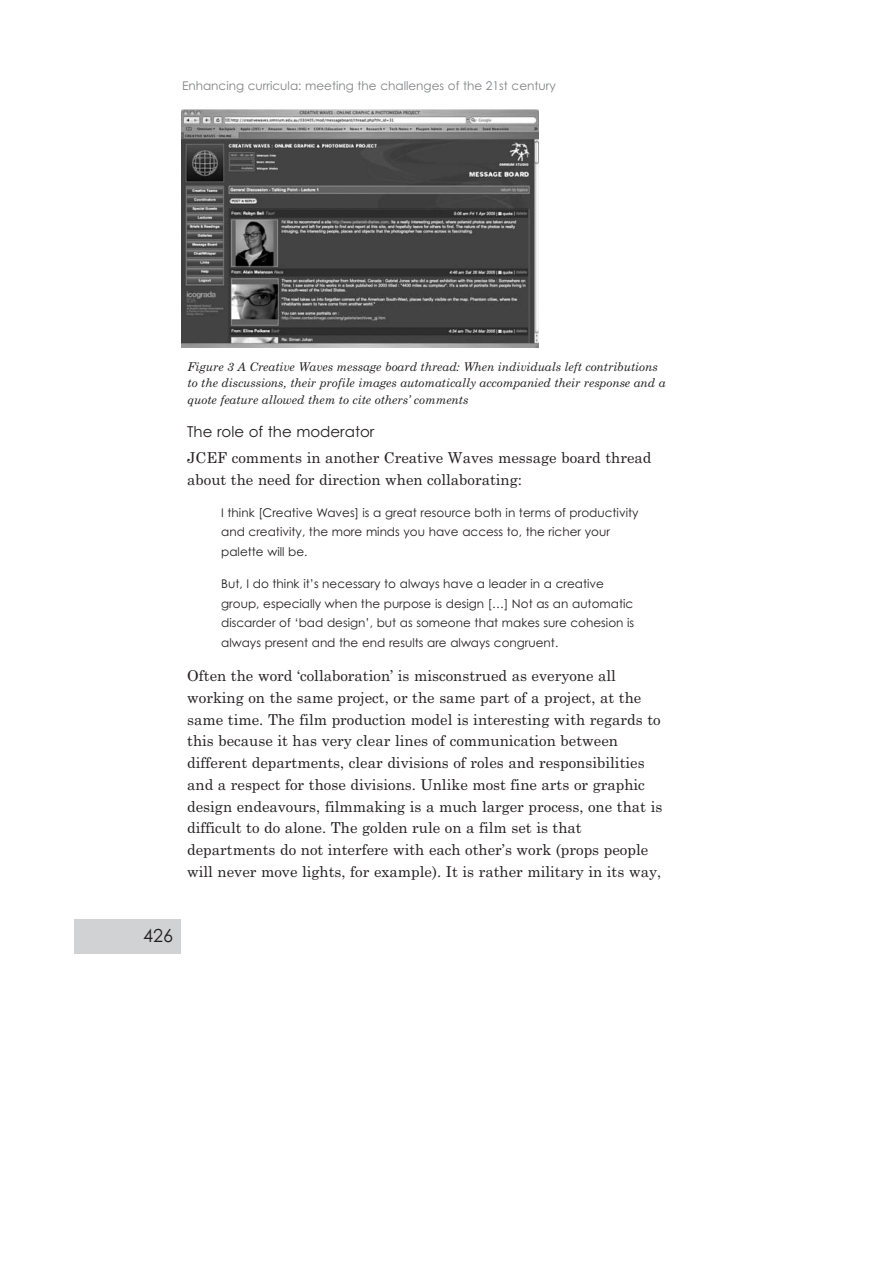
<style>
.page{position:relative;width:893px;height:1263px;background:#fff}
.page>*{position:absolute;margin:0;border:0;box-sizing:border-box;transform-origin:0 0}
.t1{font:18px "Century Gothic";color:#231f20}
.t2{font:15px/21.8px "Century Schoolbook";color:#231f20}
.t3{font:15px "Century Gothic";color:#231f20}
.t4{font:12px/19.5px "Century Gothic";color:#231f20}
.t5{font:italic 12px/16.5px "Century Schoolbook";letter-spacing:-.005em;color:#231f20}
.t6{font:12px "Century Gothic";color:#808284}
</style>
<div class="page">
<div style="left:74px;top:920px;width:107px;height:34px;background:#d1d2d4"></div>
<img style="left:182px;top:109px;width:356px;height:238px">
<p class="t6" style="left:182px;top:81px;width:375px">Enhancing curricula: meeting the challenges of the 21st century</p>
<p class="t5" style="left:188px;top:359px;width:479px">Figure 3 A Creative Waves message board thread: When individuals left contributions to the discussions, their profile images automatically accompanied their response and a quote feature allowed them to cite others’ comments</p>
<p class="t3" style="left:187px;top:426px;width:189px">The role of the moderator</p>
<p class="t2" style="left:187px;top:448px;width:466px">JCEF comments in another Creative Waves message board thread about the need for direction when collaborating:</p>
<p class="t4" style="left:221px;top:504px;width:419px">I think [Creative Waves] is a great resource both in terms of productivity and creativity, the more minds you have access to, the richer your palette will be.</p>
<p class="t4" style="left:221px;top:575px;width:414px">But, I do think it’s necessary to always have a leader in a creative group, especially when the purpose is design […] Not as an automatic discarder of ‘bad design’, but as someone that makes sure cohesion is always present and the end results are always congruent.</p>
<p class="t2" style="left:187px;top:666px;width:477px">Often the word ‘collaboration’ is misconstrued as everyone all working on the same project, or the same part of a project, at the same time. The film production model is interesting with regards to this because it has very clear lines of communication between different departments, clear divisions of roles and responsibilities and a respect for those divisions. Unlike most fine arts or graphic design endeavours, filmmaking is a much larger process, one that is difficult to do alone. The golden rule on a film set is that departments do not interfere with each other’s work (props people will never move lights, for example). It is rather military in its way,</p>
<p class="t1" style="left:143px;top:929px;width:31px">426</p>
</div>
